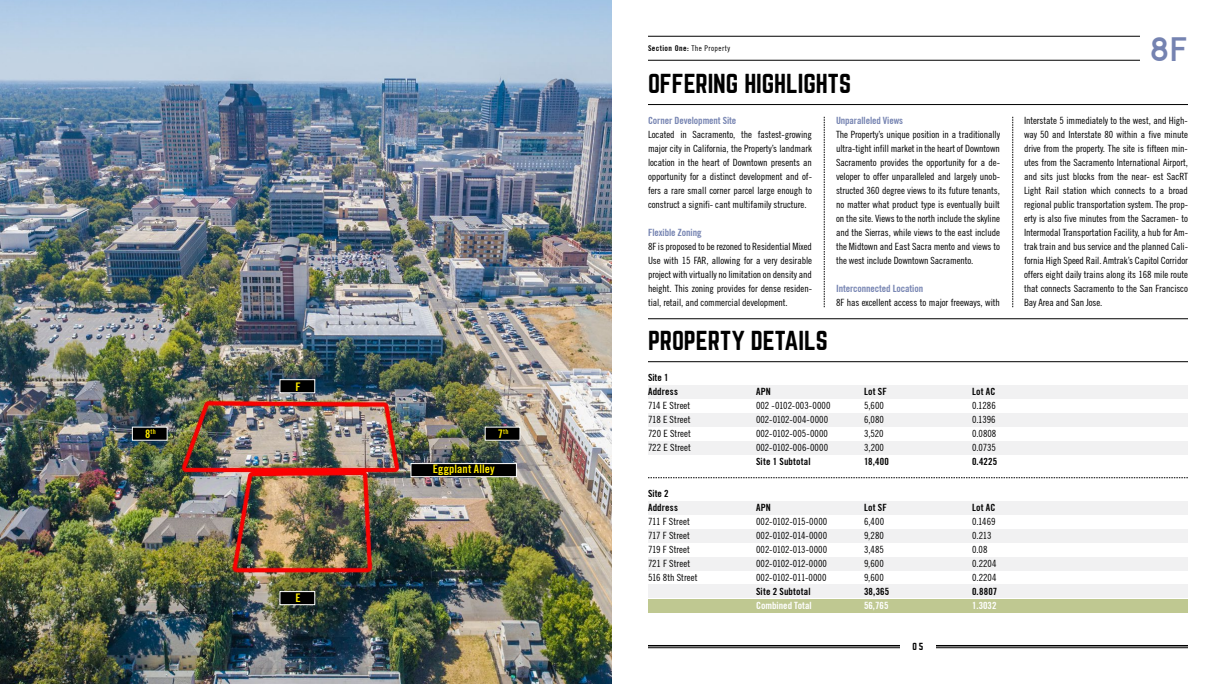
<style>
.page{position:relative;width:1224px;height:684px;background:#fff}
.page>*{position:absolute;margin:0;border:0;box-sizing:border-box;transform-origin:0 0}
.t1{font:32px "ADAM.CGPRO";color:#7583b1}
.t2{font:24px "Norwester";letter-spacing:-.005em;color:#000}
.t3{font:700 condensed 11.8px "Trade Gothic No.20";letter-spacing:.005em;color:#fde900}
.t4{font:condensed 10px/14px "Trade Gothic No.18";letter-spacing:-.01em;color:#000;text-align:justify}
.t5{font:condensed 10px "Trade Gothic No.18";letter-spacing:.01em;color:#000}
.t6{font:700 condensed 10px/14px "Trade Gothic No.20";letter-spacing:.02em;color:#000}
.t7{font:700 condensed 10px "Trade Gothic No.20";letter-spacing:-.01em;color:#7583b1}
.t8{font:700 condensed 10px "Trade Gothic No.20";color:#fff}
.t9{font:9px "Norwester";color:#000}
.t10{font:700 condensed 8px "Trade Gothic No.20";letter-spacing:.05em;color:#000}
.t11{font:700 condensed 6.9px "Trade Gothic No.20";color:#fde900}
.s1{font-size:11.8px}
.s2{font-family:"Trade Gothic No.18";font-weight:400}
</style>
<div class="page">
<hr style="left:648px;top:60px;width:492px;height:1px;background:#000">
<hr style="left:648px;top:36px;width:492px;height:1px;background:#000">
<svg style="left:824px;top:117px;width:1px;height:190px"></svg>
<svg style="left:1012px;top:117px;width:1px;height:190px"></svg>
<hr style="left:648px;top:104px;width:540px;height:1px;background:#000">
<hr style="left:648px;top:319px;width:540px;height:1px;background:#000">
<hr style="left:648px;top:645px;width:252px;height:1px;background:#000">
<hr style="left:648px;top:647px;width:252px;height:1px;background:#000">
<hr style="left:936px;top:645px;width:252px;height:1px;background:#000">
<hr style="left:936px;top:647px;width:252px;height:1px;background:#000">
<img style="left:0;top:0;width:612px;height:684px">
<div style="left:648px;top:385px;width:540px;height:14px;background:#f1f1f2"></div>
<div style="left:648px;top:501px;width:540px;height:14px;background:#f1f1f2"></div>
<div style="left:648px;top:413px;width:540px;height:14px;background:#f1f1f2"></div>
<div style="left:648px;top:529px;width:540px;height:14px;background:#f1f1f2"></div>
<div style="left:648px;top:441px;width:540px;height:13px;background:#f1f1f2"></div>
<div style="left:648px;top:557px;width:540px;height:13px;background:#f1f1f2"></div>
<div style="left:648px;top:584px;width:540px;height:14px;background:#f1f1f2"></div>
<div style="left:648px;top:599px;width:540px;height:14px;background:#bfc891"></div>
<svg style="left:648px;top:477px;width:540px;height:1px"></svg>
<hr style="left:648px;top:361px;width:540px;height:1px;background:#000">
<div style="left:132px;top:427px;width:36px;height:14px;background:#000"></div>
<div style="left:280px;top:379px;width:35px;height:14px;background:#000;border:1px solid #fff"></div>
<div style="left:280px;top:591px;width:35px;height:14px;background:#000;border:1px solid #fff"></div>
<div style="left:485px;top:427px;width:35px;height:14px;background:#000;border:1px solid #fff"></div>
<div style="left:411px;top:463px;width:106px;height:14px;background:#000;border:1px solid #fff"></div>
<p class="t11" style="left:145px;top:427px;width:12px"><span class="s1">8</span>th</p>
<p class="t3" style="left:295px;top:379px;width:7px">F</p>
<p class="t3" style="left:295px;top:591px;width:7px">E</p>
<p class="t11" style="left:498px;top:427px;width:12px"><span class="s1">7</span>th</p>
<p class="t3" style="left:433px;top:462px;width:63px">Eggplant Alley</p>
<p class="t10" style="left:648px;top:44px;width:84px">Section One: <span class="s2">The Property</span></p>
<h2 class="t2" style="left:648px;top:72px;width:205px">OFFERING HIGHLIGHTS</h2>
<p class="t7" style="left:648px;top:114px;width:90px">Corner Development Site</p>
<p class="t4" style="left:648px;top:127px;width:166px">Located in Sacramento, the fastest-growing major city in California, the Property’s landmark location in the heart of Downtown presents an opportunity for a distinct development and of&shy;fers a rare small corner parcel large enough to construct a signifi- cant multifamily structure.</p>
<p class="t7" style="left:648px;top:226px;width:55px">Flexible Zoning</p>
<p class="t4" style="left:648px;top:239px;width:166px">8F is proposed to be rezoned to Residential Mixed Use with 15 FAR, allowing for a very desirable project with virtually no limitation on density and height. This zoning provides for dense residen&shy;tial, retail, and commercial development.</p>
<p class="t7" style="left:836px;top:114px;width:69px">Unparalleled Views</p>
<p class="t4" style="left:836px;top:127px;width:166px">The Property’s unique position in a traditionally ultra-tight infill market in the heart of Downtown Sacramento provides the opportunity for a de&shy;veloper to offer unparalleled and largely unob&shy;structed 360 degree views to its future tenants, no matter what product type is eventually built on the site. Views to the north include the skyline and the Sierras, while views to the east include the Midtown and East Sacra mento and views to the west include Downtown Sacramento.</p>
<p class="t7" style="left:836px;top:282px;width:89px">Interconnected Location</p>
<p class="t4" style="left:836px;top:295px;width:166px">8F has excellent access to major freeways, with</p>
<h2 class="t2" style="left:648px;top:329px;width:181px">PROPERTY DETAILS</h2>
<p class="t6" style="left:648px;top:371px;width:31px">Site 1<br>Address</p>
<p class="t6" style="left:756px;top:385px;width:16px">APN</p>
<p class="t6" style="left:864px;top:385px;width:24px">Lot SF</p>
<p class="t6" style="left:972px;top:385px;width:25px">Lot AC</p>
<p class="t5" style="left:648px;top:400px;width:44px">714 E Street</p>
<p class="t4" style="left:756px;top:399px;width:76px">002 -0102-003-0000</p>
<p class="t4" style="left:864px;top:399px;width:21px">5,600</p>
<p class="t4" style="left:972px;top:399px;width:25px">0.1286</p>
<p class="t5" style="left:648px;top:414px;width:44px">718 E Street</p>
<p class="t5" style="left:756px;top:414px;width:74px">002-0102-004-0000</p>
<p class="t4" style="left:864px;top:413px;width:21px">6,080</p>
<p class="t4" style="left:972px;top:413px;width:25px">0.1396</p>
<p class="t5" style="left:648px;top:428px;width:44px">720 E Street</p>
<p class="t4" style="left:756px;top:427px;width:74px">002-0102-005-0000</p>
<p class="t4" style="left:864px;top:427px;width:21px">3,520</p>
<p class="t4" style="left:972px;top:427px;width:26px">0.0808</p>
<p class="t5" style="left:648px;top:442px;width:44px">722 E Street</p>
<p class="t5" style="left:756px;top:442px;width:74px">002-0102-006-0000</p>
<p class="t4" style="left:864px;top:441px;width:22px">3,200</p>
<p class="t4" style="left:972px;top:441px;width:25px">0.0735</p>
<p class="t6" style="left:756px;top:455px;width:56px">Site 1 Subtotal</p>
<p class="t6" style="left:864px;top:455px;width:27px">18,400</p>
<p class="t6" style="left:972px;top:455px;width:27px">0.4225</p>
<p class="t6" style="left:648px;top:487px;width:31px">Site 2<br>Address</p>
<p class="t6" style="left:756px;top:501px;width:16px">APN</p>
<p class="t6" style="left:864px;top:501px;width:24px">Lot SF</p>
<p class="t6" style="left:972px;top:501px;width:25px">Lot AC</p>
<p class="t5" style="left:648px;top:516px;width:43px">711 F Street</p>
<p class="t4" style="left:756px;top:515px;width:73px">002-0102-015-0000</p>
<p class="t4" style="left:864px;top:515px;width:22px">6,400</p>
<p class="t4" style="left:972px;top:515px;width:25px">0.1469</p>
<p class="t5" style="left:648px;top:530px;width:43px">717 F Street</p>
<p class="t4" style="left:756px;top:529px;width:73px">002-0102-014-0000</p>
<p class="t4" style="left:864px;top:529px;width:21px">9,280</p>
<p class="t4" style="left:972px;top:529px;width:21px">0.213</p>
<p class="t5" style="left:648px;top:544px;width:43px">719 F Street</p>
<p class="t4" style="left:756px;top:543px;width:73px">002-0102-013-0000</p>
<p class="t4" style="left:864px;top:543px;width:22px">3,485</p>
<p class="t4" style="left:972px;top:543px;width:17px">0.08</p>
<p class="t5" style="left:648px;top:558px;width:44px">721 F Street</p>
<p class="t4" style="left:756px;top:557px;width:73px">002-0102-012-0000</p>
<p class="t4" style="left:864px;top:557px;width:21px">9,600</p>
<p class="t4" style="left:972px;top:557px;width:26px">0.2204</p>
<p class="t5" style="left:648px;top:572px;width:51px">516 8th Street</p>
<p class="t4" style="left:756px;top:571px;width:72px">002-0102-011-0000</p>
<p class="t4" style="left:864px;top:571px;width:21px">9,600</p>
<p class="t4" style="left:972px;top:571px;width:26px">0.2204</p>
<p class="t6" style="left:756px;top:585px;width:56px">Site 2 Subtotal</p>
<p class="t6" style="left:864px;top:585px;width:27px">38,365</p>
<p class="t6" style="left:972px;top:585px;width:27px">0.8807</p>
<p class="t8" style="left:756px;top:600px;width:57px">Combined Total</p>
<p class="t8" style="left:864px;top:600px;width:26px">56,765</p>
<p class="t8" style="left:972px;top:600px;width:26px">1.3032</p>
<p class="t9" style="left:913px;top:642px;width:12px">05</p>
<h1 class="t1" style="left:1150px;top:29px;width:40px">8F</h1>
<p class="t4" style="left:1024px;top:113px;width:166px">Interstate 5 immediately to the west, and High&shy;way 50 and Interstate 80 within a five minute drive from the property. The site is fifteen min&shy;utes from the Sacramento International Airport, and sits just blocks from the near- est SacRT Light Rail station which connects to a broad regional public transportation system. The prop&shy;erty is also five minutes from the Sacramen- to Intermodal Transportation Facility, a hub for Am&shy;trak train and bus service and the planned Cali&shy;fornia High Speed Rail. Amtrak’s Capitol Corridor offers eight daily trains along its 168 mile route that connects Sacramento to the San Francisco Bay Area and San Jose.</p>
</div>
